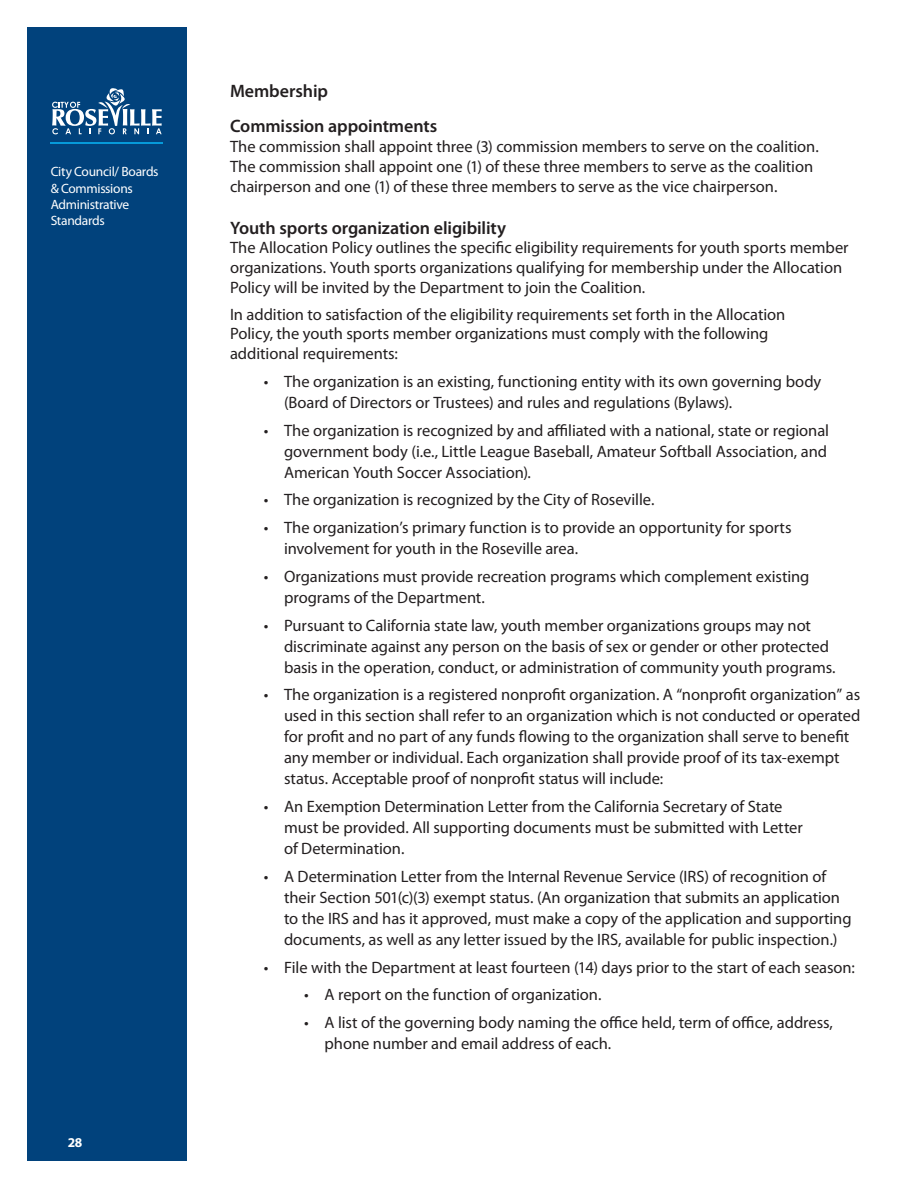
<style>
.page{position:relative;width:918px;height:1188px;background:#fff}
.page>*{position:absolute;margin:0;border:0;box-sizing:border-box;transform-origin:0 0}
.Subhead{font:600 18px "Myriad Pro";letter-spacing:-.005em;color:#231f20}
.BODY{font:16.5px/21px "Myriad Pro";letter-spacing:-.005em;color:#231f20}
.t1{font:13.5px/16.2px "Myriad Pro";letter-spacing:-.025em;color:#fff}
.t2{font:700 13.5px "Myriad Pro";color:#fff}
</style>
<div class="page">
<div style="left:27px;top:27px;width:160px;height:1134px;background:#01427c"></div>
<svg style="left:52px;top:88px;width:110px;height:46px"></svg>
<hr style="left:51px;top:142px;width:112px;height:2px;background:#069ad9">
<p class="t1" style="left:51px;top:164px;width:109px">City Council/ Boards &amp; Commissions<br>Administrative<br>Standards</p>
<p class="t2" style="left:68px;top:1134px;width:16px">28</p>
<p class="Subhead" style="left:230px;top:80px;width:100px">Membership</p>
<p class="Subhead" style="left:230px;top:115px;width:209px">Commission appointments</p>
<p class="BODY" style="left:230px;top:136px;width:590px;line-height:19.8px">The commission shall appoint three (3) commission members to serve on the coalition.<br>The commission shall appoint one (1) of these three members to serve as the coalition chairperson and one (1) of these three members to serve as the vice chairperson.</p>
<p class="Subhead" style="left:230px;top:216px;width:278px">Youth sports organization eligibility</p>
<p class="BODY" style="left:230px;top:238px;width:620px;line-height:19.8px">The Allocation Policy outlines the specific eligibility requirements for youth sports member organizations. Youth sports organizations qualifying for membership under the Allocation<br>Policy will be invited by the Department to join the Coalition.</p>
<p class="BODY" style="left:230px;top:304px;width:557px;line-height:19.8px">In addition to satisfaction of the eligibility requirements set forth in the Allocation<br>Policy, the youth sports member organizations must comply with the following additional requirements:</p>
<p class="BODY" style="left:284px;top:371px;width:539px;text-indent:-20px">• The organization is an existing, functioning entity with its own governing body (Board of Directors or Trustees) and rules and regulations (Bylaws).</p>
<p class="BODY" style="left:284px;top:419px;width:547px;text-align:justify;text-indent:-20px">• The organization is recognized by and affiliated with a national, state or regional government body (i.e., Little League Baseball, Amateur Softball Association, and American Youth Soccer Association).</p>
<p class="BODY" style="left:264px;top:489px;width:392px">• The organization is recognized by the City of Roseville.</p>
<p class="BODY" style="left:284px;top:517px;width:509px;text-indent:-20px">• The organization’s primary function is to provide an opportunity for sports involvement for youth in the Roseville area.</p>
<p class="BODY" style="left:284px;top:566px;width:527px;text-indent:-20px">• Organizations must provide recreation programs which complement existing programs of the Department.</p>
<p class="BODY" style="left:284px;top:614px;width:553px;text-indent:-20px">• Pursuant to California state law, youth member organizations groups may not discriminate against any person on the basis of sex or gender or other protected basis in the operation, conduct, or administration of community youth programs.</p>
<p class="BODY" style="left:284px;top:684px;width:578px;text-indent:-20px">• The organization is a registered nonprofit organization. A “nonprofit organization” as used in this section shall refer to an organization which is not conducted or operated for profit and no part of any funds flowing to the organization shall serve to benefit any member or individual. Each organization shall provide proof of its tax-exempt status. Acceptable proof of nonprofit status will include:</p>
<p class="BODY" style="left:284px;top:796px;width:520px;text-indent:-20px">• An Exemption Determination Letter from the California Secretary of State must be provided. All supporting documents must be submitted with Letter of Determination.</p>
<p class="BODY" style="left:284px;top:866px;width:569px;text-indent:-20px">• A Determination Letter from the Internal Revenue Service (IRS) of recognition of their Section 501(c)(3) exempt status. (An organization that submits an application to the IRS and has it approved, must make a copy of the application and supporting documents, as well as any letter issued by the IRS, available for public inspection.)</p>
<p class="BODY" style="left:264px;top:956px;width:593px">• File with the Department at least fourteen (14) days prior to the start of each season:</p>
<p class="BODY" style="left:304px;top:984px;width:299px">• A report on the function of organization.</p>
<p class="BODY" style="left:325px;top:1012px;width:510px;text-indent:-20px">• A list of the governing body naming the office held, term of office, address, phone number and email address of each.</p>
</div>
